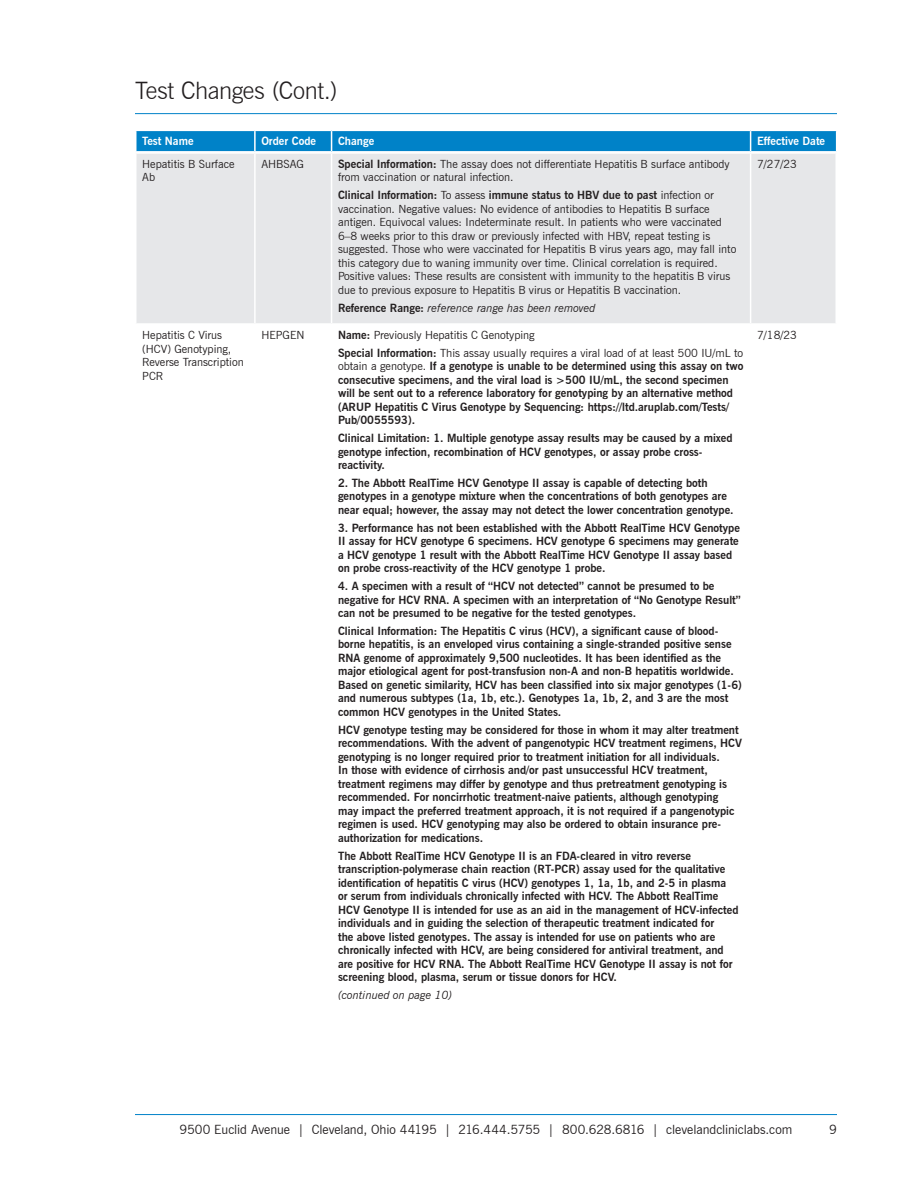
<style>
.page{position:relative;width:918px;height:1188px;background:#fff}
.page>*{position:absolute;margin:0;border:0;box-sizing:border-box;transform-origin:0 0}
.t1{font:300 24px "News Gothic BT";letter-spacing:-.015em;color:#231f20}
.t2{font:12.75px "News Gothic BT";letter-spacing:-.005em;color:#231f20}
.t3{font:700 11.25px/13.5px "News Gothic BT";color:#231f20}
.t4{font:11.25px/13.5px "News Gothic BT";color:#231f20}
.t5{font:italic 11.25px "News Gothic BT";color:#231f20}
.t6{font:700 11.25px "News Gothic BT";color:#fff}
.s1{font-weight:700}
.s2{font-weight:700;font-style:normal}
.s3{font-weight:400}
</style>
<div class="page">
<hr style="left:135px;top:1114px;width:702px;height:1px;background:#0082c8">
<hr style="left:135px;top:113px;width:702px;height:1px;background:#0082c8">
<svg style="left:136px;top:130px;width:701px;height:21px;background:#0f89cb"></svg>
<div style="left:136px;top:154px;width:700px;height:169px;background:#e6e7e9"></div>
<hr style="left:254px;top:154px;width:2px;height:169px;background:#fff">
<hr style="left:331px;top:154px;width:1px;height:169px;background:#fff">
<hr style="left:750px;top:154px;width:1px;height:169px;background:#fff">
<h1 class="t1" style="left:135px;top:76px;width:204px">Test Changes (Cont.)</h1>
<p class="t6" style="left:142px;top:135px;width:53px">Test Name</p>
<p class="t6" style="left:261px;top:135px;width:56px">Order Code</p>
<p class="t6" style="left:338px;top:135px;width:38px">Change</p>
<p class="t6" style="left:757px;top:135px;width:70px">Effective Date</p>
<p class="t4" style="left:142px;top:157px;width:94px">Hepatitis B Surface<br>Ab</p>
<p class="t4" style="left:261px;top:157px;width:44px">AHBSAG</p>
<p class="t4" style="left:338px;top:157px;width:393px"><span class="s1">Special Information:</span> The assay does not differentiate Hepatitis B surface antibody from vaccination or natural infection.</p>
<p class="t4" style="left:338px;top:188px;width:400px"><span class="s1">Clinical Information:</span> To assess <span class="s1">immune status to HBV due to past</span> infection or vaccination. Negative values: No evidence of antibodies to Hepatitis B surface antigen. Equivocal values: Indeterminate result. In patients who were vaccinated 6–8 weeks prior to this draw or previously infected with HBV, repeat testing is suggested. Those who were vaccinated for Hepatitis B virus years ago, may fall into this category due to waning immunity over time. Clinical correlation is required.<br>Positive values: These results are consistent with immunity to the hepatitis B virus due to previous exposure to Hepatitis B virus or Hepatitis B vaccination.</p>
<p class="t5" style="left:338px;top:301px;width:259px"><span class="s2">Reference Range:</span> reference range has been removed</p>
<p class="t4" style="left:757px;top:157px;width:41px">7/27/23</p>
<p class="t4" style="left:142px;top:328px;width:103px">Hepatitis C Virus (HCV) Genotyping,<br>Reverse Transcription<br>PCR</p>
<p class="t4" style="left:261px;top:328px;width:45px">HEPGEN</p>
<p class="t4" style="left:338px;top:326px;width:407px;line-height:17.9px"><span class="s1">Name:</span> Previously Hepatitis C Genotyping<br><span class="s1">Special Information:</span> This assay usually requires a viral load of at least 500 IU/mL to</p>
<p class="t3" style="left:338px;top:360px;width:407px"><span class="s3">obtain a genotype.</span> If a genotype is unable to be determined using this assay on two consecutive specimens, and the viral load is &gt;500 IU/mL, the second specimen will be sent out to a reference laboratory for genotyping by an alternative method (ARUP Hepatitis C Virus Genotype by Sequencing: https://ltd.aruplab.com/Tests/ Pub/0055593).</p>
<p class="t3" style="left:338px;top:431px;width:396px">Clinical Limitation: 1. Multiple genotype assay results may be caused by a mixed genotype infection, recombination of HCV genotypes, or assay probe cross&shy;reactivity.</p>
<p class="t3" style="left:338px;top:476px;width:397px">2. The Abbott RealTime HCV Genotype II assay is capable of detecting both genotypes in a genotype mixture when the concentrations of both genotypes are near equal; however, the assay may not detect the lower concentration genotype.</p>
<p class="t3" style="left:338px;top:521px;width:403px">3. Performance has not been established with the Abbott RealTime HCV Genotype II assay for HCV genotype 6 specimens. HCV genotype 6 specimens may generate a HCV genotype 1 result with the Abbott RealTime HCV Genotype II assay based on probe cross-reactivity of the HCV genotype 1 probe.</p>
<p class="t3" style="left:338px;top:579px;width:404px">4. A specimen with a result of “HCV not detected” cannot be presumed to be negative for HCV RNA. A specimen with an interpretation of “No Genotype Result” can not be presumed to be negative for the tested genotypes.</p>
<p class="t3" style="left:338px;top:624px;width:405px">Clinical Information: The Hepatitis C virus (HCV), a significant cause of blood&shy;borne hepatitis, is an enveloped virus containing a single-stranded positive sense RNA genome of approximately 9,500 nucleotides. It has been identified as the major etiological agent for post-transfusion non-A and non-B hepatitis worldwide.<br>Based on genetic similarity, HCV has been classified into six major genotypes (1-6) and numerous subtypes (1a, 1b, etc.). Genotypes 1a, 1b, 2, and 3 are the most common HCV genotypes in the United States.</p>
<p class="t3" style="left:338px;top:723px;width:406px">HCV genotype testing may be considered for those in whom it may alter treatment recommendations. With the advent of pangenotypic HCV treatment regimens, HCV genotyping is no longer required prior to treatment initiation for all individuals.<br>In those with evidence of cirrhosis and/or past unsuccessful HCV treatment, treatment regimens may differ by genotype and thus pretreatment genotyping is recommended. For noncirrhotic treatment-naive patients, although genotyping<br>may impact the preferred treatment approach, it is not required if a pangenotypic regimen is used. HCV genotyping may also be ordered to obtain insurance pre&shy;authorization for medications.</p>
<p class="t3" style="left:338px;top:849px;width:402px">The Abbott RealTime HCV Genotype II is an FDA-cleared in vitro reverse transcription-polymerase chain reaction (RT-PCR) assay used for the qualitative identification of hepatitis C virus (HCV) genotypes 1, 1a, 1b, and 2-5 in plasma<br>or serum from individuals chronically infected with HCV. The Abbott RealTime HCV Genotype II is intended for use as an aid in the management of HCV-infected individuals and in guiding the selection of therapeutic treatment indicated for<br>the above listed genotypes. The assay is intended for use on patients who are chronically infected with HCV, are being considered for antiviral treatment, and are positive for HCV RNA. The Abbott RealTime HCV Genotype II assay is not for screening blood, plasma, serum or tissue donors for HCV.</p>
<p class="t5" style="left:338px;top:988px;width:116px">(continued on page 10)</p>
<p class="t4" style="left:757px;top:328px;width:41px">7/18/23</p>
<p class="t2" style="left:180px;top:1122px;width:614px">9500 Euclid Avenue | Cleveland, Ohio 44195 | 216.444.5755 | 800.628.6816 | clevelandcliniclabs.com</p>
<p class="t2" style="left:829px;top:1122px;width:9px">9</p>
</div>
